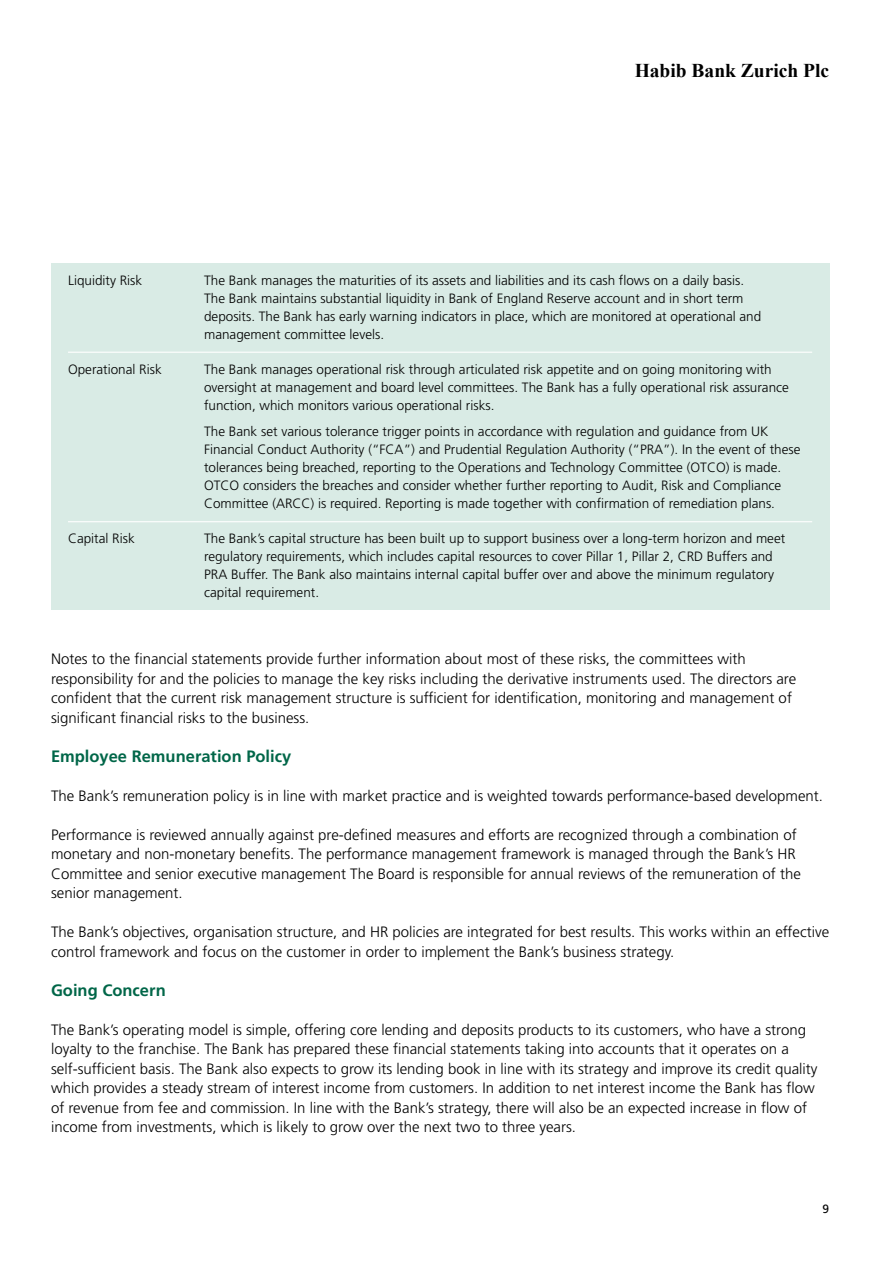
<style>
.page{position:relative;width:893px;height:1263px;background:#fff}
.page>*{position:absolute;margin:0;border:0;box-sizing:border-box;transform-origin:0 0}
.t1{font:700 19.5px "Times New Roman";color:#000}
.t2{font:700 16.5px "Frutiger";color:#006648}
.t3{font:300 15px/19.5px "Frutiger";color:#000}
.t4{font:300 13.5px/18px "Frutiger";color:#000}
.t5{font:12px "Frutiger";color:#000}
</style>
<div class="page">
<div style="left:51px;top:264px;width:778px;height:346px;background:#d9ebe5"></div>
<hr style="left:68px;top:352px;width:744px;height:1px;background:#fff">
<hr style="left:68px;top:521px;width:744px;height:1px;background:#fff">
<h1 class="t1" style="left:635px;top:57px;width:196px">Habib Bank Zurich Plc</h1>
<p class="t4" style="left:68px;top:271px;width:76px">Liquidity Risk</p>
<p class="t4" style="left:204px;top:271px;width:559px">The Bank manages the maturities of its assets and liabilities and its cash flows on a daily basis.<br>The Bank maintains substantial liquidity in Bank of England Reserve account and in short term deposits. The Bank has early warning indicators in place, which are monitored at operational and management committee levels.</p>
<p class="t4" style="left:68px;top:360px;width:95px">Operational Risk</p>
<p class="t4" style="left:204px;top:360px;width:586px">The Bank manages operational risk through articulated risk appetite and on going monitoring with oversight at management and board level committees. The Bank has a fully operational risk assurance function, which monitors various operational risks.</p>
<p class="t4" style="left:204px;top:423px;width:598px">The Bank set various tolerance trigger points in accordance with regulation and guidance from UK Financial Conduct Authority (“FCA”) and Prudential Regulation Authority (“PRA”). In the event of these tolerances being breached, reporting to the Operations and Technology Committee (OTCO) is made.<br>OTCO considers the breaches and consider whether further reporting to Audit, Risk and Compliance Committee (ARCC) is required. Reporting is made together with confirmation of remediation plans.</p>
<p class="t4" style="left:68px;top:530px;width:68px">Capital Risk</p>
<p class="t4" style="left:204px;top:530px;width:583px">The Bank’s capital structure has been built up to support business over a long-term horizon and meet regulatory requirements, which includes capital resources to cover Pillar 1, Pillar 2, CRD Buffers and PRA Buffer. The Bank also maintains internal capital buffer over and above the minimum regulatory capital requirement.</p>
<p class="t3" style="left:51px;top:649px;width:747px">Notes to the financial statements provide further information about most of these risks, the committees with responsibility for and the policies to manage the key risks including the derivative instruments used. The directors are confident that the current risk management structure is sufficient for identification, monitoring and management of significant financial risks to the business.</p>
<p class="t2" style="left:51px;top:746px;width:242px">Employee Remuneration Policy</p>
<p class="t3" style="left:51px;top:786px;width:774px">The Bank’s remuneration policy is in line with market practice and is weighted towards performance-based development.</p>
<p class="t3" style="left:51px;top:825px;width:751px">Performance is reviewed annually against pre-defined measures and efforts are recognized through a combination of monetary and non-monetary benefits. The performance management framework is managed through the Bank’s HR Committee and senior executive management The Board is responsible for annual reviews of the remuneration of the senior management.</p>
<p class="t3" style="left:51px;top:922px;width:780px">The Bank’s objectives, organisation structure, and HR policies are integrated for best results. This works within an effective control framework and focus on the customer in order to implement the Bank’s business strategy.</p>
<p class="t2" style="left:51px;top:980px;width:116px">Going Concern</p>
<p class="t3" style="left:51px;top:1020px;width:768px">The Bank’s operating model is simple, offering core lending and deposits products to its customers, who have a strong loyalty to the franchise. The Bank has prepared these financial statements taking into accounts that it operates on a self-sufficient basis. The Bank also expects to grow its lending book in line with its strategy and improve its credit quality which provides a steady stream of interest income from customers. In addition to net interest income the Bank has flow of revenue from fee and commission. In line with the Bank’s strategy, there will also be an expected increase in flow of income from investments, which is likely to grow over the next two to three years.</p>
<p class="t5" style="left:822px;top:1201px;width:8px">9</p>
</div>
